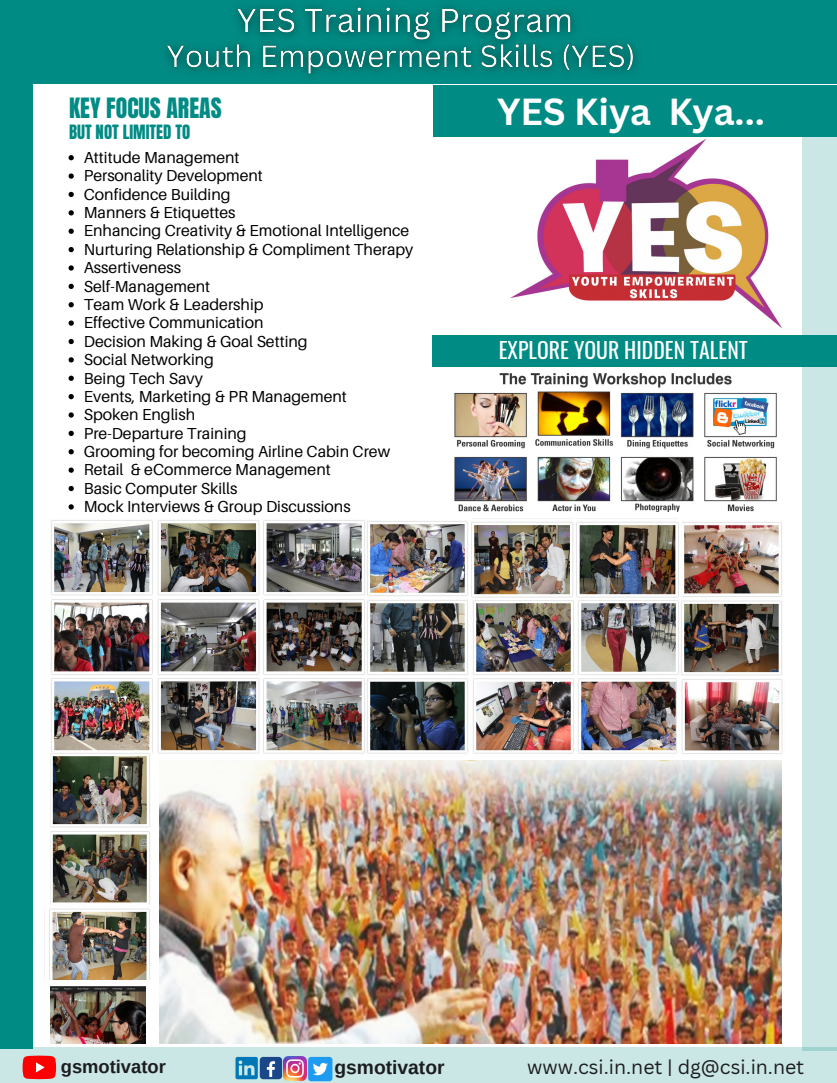
<style>
.page{position:relative;width:837px;height:1083px;background:#fff}
.page>*{position:absolute;margin:0;border:0;box-sizing:border-box;transform-origin:0 0}
.t1{font:700 36.66px "Canva Sans";color:#fff}
.t2{font:23.8px "Anton";color:#008b84}
.t3{font:21.79px "Oswald";color:#fff}
.t4{font:19.43px "Canva Sans";color:#1c1d20}
.t5{font:700 19.25px "Arimo";color:#1c1d20}
.t6{font:700 18.38px "Arimo";color:#1c1d20}
.t7{font:16.8px "Anton";color:#008b84}
.t8{font:15.92px "Aileron";color:#000}
</style>
<div class="page">
<img style="left:454px;top:138px;width:329px;height:373px">
<div style="left:0;top:0;width:837px;height:83px;background:#008b84"></div>
<img style="left:152px;top:0;width:495px;height:86px">
<div style="left:433px;top:86px;width:404px;height:51px;background:#008b84"></div>
<div style="left:521px;top:307px;width:197px;height:31px;background:#fff"></div>
<div style="left:433px;top:335px;width:404px;height:32px;background:#008b84"></div>
<img style="left:51px;top:520px;width:628px;height:234px">
<img style="left:681px;top:522px;width:101px;height:154px">
<svg style="left:69px;top:155px;width:5px;height:5px"></svg>
<svg style="left:69px;top:173px;width:5px;height:6px"></svg>
<svg style="left:69px;top:192px;width:5px;height:5px"></svg>
<svg style="left:69px;top:210px;width:5px;height:5px"></svg>
<svg style="left:69px;top:229px;width:5px;height:5px"></svg>
<svg style="left:69px;top:247px;width:5px;height:5px"></svg>
<svg style="left:69px;top:265px;width:5px;height:6px"></svg>
<svg style="left:69px;top:284px;width:5px;height:5px"></svg>
<svg style="left:69px;top:302px;width:5px;height:5px"></svg>
<svg style="left:69px;top:320px;width:5px;height:6px"></svg>
<svg style="left:69px;top:339px;width:5px;height:5px"></svg>
<svg style="left:69px;top:357px;width:5px;height:5px"></svg>
<svg style="left:69px;top:376px;width:5px;height:5px"></svg>
<svg style="left:69px;top:394px;width:5px;height:5px"></svg>
<svg style="left:69px;top:412px;width:5px;height:6px"></svg>
<svg style="left:69px;top:431px;width:5px;height:5px"></svg>
<svg style="left:69px;top:449px;width:5px;height:5px"></svg>
<svg style="left:69px;top:467px;width:5px;height:6px"></svg>
<svg style="left:69px;top:486px;width:5px;height:5px"></svg>
<svg style="left:69px;top:504px;width:5px;height:5px"></svg>
<img style="left:472px;top:520px;width:207px;height:79px">
<img style="left:677px;top:677px;width:106px;height:77px">
<img style="left:50px;top:752px;width:102px;height:153px">
<img style="left:49px;top:908px;width:101px;height:71px">
<img style="left:51px;top:986px;width:94px;height:58px">
<div style="left:0;top:1048px;width:837px;height:35px;background:#cae6e5"></div>
<div style="left:0;top:82px;width:33px;height:966px;background:#008b84"></div>
<svg style="left:23px;top:1055px;width:33px;height:24px"></svg>
<svg style="left:235px;top:1057px;width:23px;height:22px"></svg>
<div style="left:260px;top:1057px;width:22px;height:22px;background:#1a4789;border-radius:3px"></div>
<svg style="left:267px;top:1061px;width:8px;height:16px"></svg>
<img style="left:283px;top:1057px;width:24px;height:23px">
<div style="left:308px;top:1057px;width:24px;height:24px;background:#1d9bf0;border-radius:3px"></div>
<svg style="left:313px;top:1063px;width:15px;height:12px"></svg>
<img style="left:160px;top:760px;width:621px;height:283px">
<p class="t2" style="left:69px;top:91px;width:154px">KEY FOCUS AREAS</p>
<p class="t7" style="left:69px;top:120px;width:123px">BUT NOT LIMITED TO</p>
<p class="t8" style="left:84px;top:147px;width:157px">Attitude Management</p>
<p class="t8" style="left:84px;top:166px;width:181px">Personality Development</p>
<p class="t8" style="left:84px;top:184px;width:148px">Confidence Building</p>
<p class="t8" style="left:84px;top:203px;width:153px">Manners &amp; Etiquettes</p>
<p class="t8" style="left:84px;top:221px;width:327px">Enhancing Creativity &amp; Emotional Intelligence</p>
<p class="t8" style="left:84px;top:239px;width:331px">Nurturing Relationship &amp; Compliment Therapy</p>
<p class="t8" style="left:84px;top:258px;width:99px">Assertiveness</p>
<p class="t8" style="left:84px;top:276px;width:128px">Self-Management</p>
<p class="t8" style="left:84px;top:294px;width:181px">Team Work &amp; Leadership</p>
<p class="t8" style="left:84px;top:313px;width:181px">Effective Communication</p>
<p class="t8" style="left:84px;top:331px;width:225px">Decision Making &amp; Goal Setting</p>
<p class="t8" style="left:84px;top:350px;width:132px">Social Networking</p>
<p class="t8" style="left:84px;top:368px;width:121px">Being Tech Savy</p>
<p class="t8" style="left:84px;top:386px;width:264px">Events, Marketing &amp; PR Management</p>
<p class="t8" style="left:84px;top:405px;width:113px">Spoken English</p>
<p class="t8" style="left:84px;top:423px;width:164px">Pre-Departure Training</p>
<p class="t8" style="left:84px;top:441px;width:308px">Grooming for becoming Airline Cabin Crew</p>
<p class="t8" style="left:84px;top:460px;width:248px">Retail &amp; eCommerce Management</p>
<p class="t8" style="left:84px;top:478px;width:155px">Basic Computer Skills</p>
<p class="t8" style="left:84px;top:497px;width:268px">Mock Interviews &amp; Group Discussions</p>
<p class="t1" style="left:497px;top:85px;width:269px">YES Kiya Kya...</p>
<p class="t3" style="left:499px;top:333px;width:250px">EXPLORE YOUR HIDDEN TALENT</p>
<p class="t6" style="left:61px;top:1056px;width:107px">gsmotivator</p>
<p class="t5" style="left:334px;top:1056px;width:112px">gsmotivator</p>
<p class="t4" style="left:527px;top:1053px;width:278px">www.csi.in.net | dg@csi.in.net</p>
</div>
